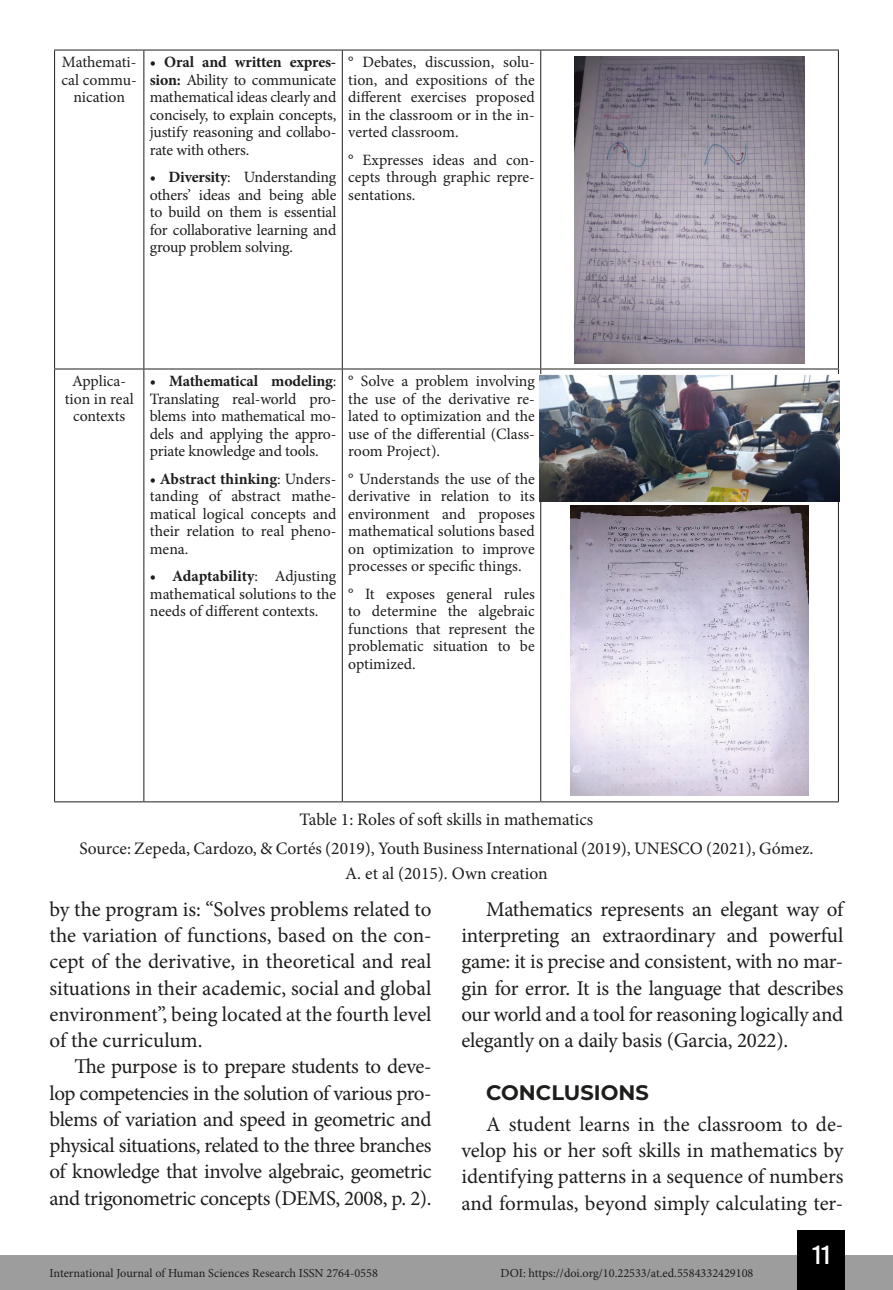
<style>
.page{position:relative;width:893px;height:1290px;background:#fff}
.page>*{position:absolute;margin:0;border:0;box-sizing:border-box;transform-origin:0 0}
.t1{font:26.25px "Bebas Kai";color:#fff}
.TXT{font:21px/26.2px "Minion Pro";letter-spacing:-.01em;color:#1d1d1b;text-align:justify}
.TITULO{font:700 21px "Montserrat";color:#1d1d1b}
.INFO{font:17.5px/24.5px "Minion Pro";color:#1d1d1b;text-align:center}
.Tabela{font:15.75px/17.5px "Minion Pro";letter-spacing:-.005em;color:#1d1d1b;text-align:justify}
.t2{font:12.25px "Minion Pro";color:#1d1d1b}
.s1{font-weight:700}
</style>
<div class="page">
<div style="left:0;top:1255px;width:893px;height:35px;background:#9d9d9d"></div>
<div style="left:797px;top:1230px;width:48px;height:60px;background:#000"></div>
<hr style="left:541px;top:50px;width:298px;height:1px;background:#1d1d1b">
<hr style="left:838px;top:50px;width:1px;height:318px;background:#1d1d1b">
<hr style="left:541px;top:368px;width:298px;height:1px;background:#1d1d1b">
<hr style="left:838px;top:369px;width:1px;height:432px;background:#1d1d1b">
<hr style="left:541px;top:801px;width:298px;height:1px;background:#1d1d1b">
<hr style="left:54px;top:50px;width:90px;height:1px;background:#1d1d1b">
<hr style="left:144px;top:50px;width:198px;height:1px;background:#1d1d1b">
<hr style="left:342px;top:50px;width:199px;height:1px;background:#1d1d1b">
<hr style="left:54px;top:368px;width:90px;height:1px;background:#1d1d1b">
<hr style="left:144px;top:368px;width:198px;height:1px;background:#1d1d1b">
<hr style="left:342px;top:368px;width:199px;height:1px;background:#1d1d1b">
<hr style="left:54px;top:801px;width:90px;height:1px;background:#1d1d1b">
<hr style="left:144px;top:801px;width:198px;height:1px;background:#1d1d1b">
<hr style="left:342px;top:801px;width:199px;height:1px;background:#1d1d1b">
<hr style="left:54px;top:50px;width:1px;height:318px;background:#1d1d1b">
<hr style="left:54px;top:369px;width:1px;height:432px;background:#1d1d1b">
<hr style="left:143px;top:50px;width:1px;height:318px;background:#1d1d1b">
<hr style="left:342px;top:50px;width:1px;height:318px;background:#1d1d1b">
<hr style="left:540px;top:50px;width:1px;height:318px;background:#1d1d1b">
<hr style="left:143px;top:369px;width:1px;height:432px;background:#1d1d1b">
<hr style="left:342px;top:369px;width:1px;height:432px;background:#1d1d1b">
<hr style="left:540px;top:369px;width:1px;height:432px;background:#1d1d1b">
<img style="left:575px;top:56px;width:229px;height:307px">
<img style="left:540px;top:375px;width:299px;height:126px">
<img style="left:571px;top:505px;width:237px;height:291px">
<p class="Tabela" style="left:62px;top:54px;width:77px;text-align:center">Mathemati&shy;cal commu&shy;nication</p>
<p class="Tabela" style="left:150px;top:54px;width:188px"><span class="s1">• Oral and written expres&shy;sion:</span> Ability to communicate mathematical ideas clearly and concisely, to explain concepts, justify reasoning and collabo&shy;rate with others.</p>
<p class="Tabela" style="left:150px;top:169px;width:188px"><span class="s1">• Diversity</span>: Understanding others’ ideas and being able to build on them is essential for collaborative learning and group problem solving.</p>
<p class="Tabela" style="left:348px;top:54px;width:188px">° Debates, discussion, solu&shy;tion, and expositions of the different exercises proposed in the classroom or in the in&shy;verted classroom.</p>
<p class="Tabela" style="left:348px;top:151px;width:188px">° Expresses ideas and con&shy;cepts through graphic repre&shy;sentations.</p>
<p class="Tabela" style="left:65px;top:373px;width:70px;text-align:center">Applica&shy;tion in real contexts</p>
<p class="Tabela" style="left:150px;top:373px;width:188px"><span class="s1">• Mathematical modeling</span>:<br>Translating real-world pro&shy;blems into mathematical mo&shy;dels and applying the appro&shy;priate knowledge and tools.</p>
<p class="Tabela" style="left:150px;top:470px;width:188px"><span class="s1">• Abstract thinking</span>: Unders&shy;tanding of abstract mathe&shy;matical logical concepts and their relation to real pheno&shy;mena.</p>
<p class="Tabela" style="left:150px;top:567px;width:188px"><span class="s1">• Adaptability</span>: Adjusting mathematical solutions to the needs of different contexts.</p>
<p class="Tabela" style="left:348px;top:373px;width:188px">° Solve a problem involving the use of the derivative re&shy;lated to optimization and the use of the differential (Class&shy;room Project).</p>
<p class="Tabela" style="left:348px;top:470px;width:188px">° Understands the use of the derivative in relation to its environment and proposes mathematical solutions based on optimization to improve processes or specific things.</p>
<p class="Tabela" style="left:348px;top:585px;width:188px">° It exposes general rules to determine the algebraic functions that represent the problematic situation to be optimized.</p>
<p class="INFO" style="left:300px;top:807px;width:295px">Table 1: Roles of soft skills in mathematics</p>
<p class="INFO" style="left:79px;top:836px;width:736px">Source: Zepeda, Cardozo, &amp; Cortés (2019), Youth Business International (2019), UNESCO (2021), Gómez.<br>A. et al (2015). Own creation</p>
<p class="TXT" style="left:50px;top:896px;width:384px">by the program is: “Solves problems related to the variation of functions, based on the con&shy;cept of the derivative, in theoretical and real situations in their academic, social and global environment”, being located at the fourth level of the curriculum.</p>
<p class="TXT" style="left:50px;top:1053px;width:383px;text-indent:25px">The purpose is to prepare students to deve&shy;lop competencies in the solution of various pro&shy;blems of variation and speed in geometric and physical situations, related to the three branches of knowledge that involve algebraic, geometric and trigonometric concepts (DEMS, 2008, p. 2).</p>
<p class="TXT" style="left:461px;top:896px;width:384px;text-indent:25px">Mathematics represents an elegant way of interpreting an extraordinary and powerful game: it is precise and consistent, with no mar&shy;gin for error. It is the language that describes our world and a tool for reasoning logically and elegantly on a daily basis (Garcia, 2022).</p>
<p class="TITULO" style="left:486px;top:1077px;width:164px">CONCLUSIONS</p>
<p class="TXT" style="left:461px;top:1111px;width:384px;text-indent:25px">A student learns in the classroom to de&shy;velop his or her soft skills in mathematics by identifying patterns in a sequence of numbers and formulas, beyond simply calculating ter-</p>
<p class="t2" style="left:50px;top:1265px;width:330px">International Journal of Human Sciences Research ISSN 2764-0558</p>
<p class="t2" style="left:501px;top:1265px;width:254px">DOI: https://doi.org/10.22533/at.ed.5584332429108</p>
<h1 class="t1" style="left:812px;top:1241px;width:19px">11</h1>
</div>
